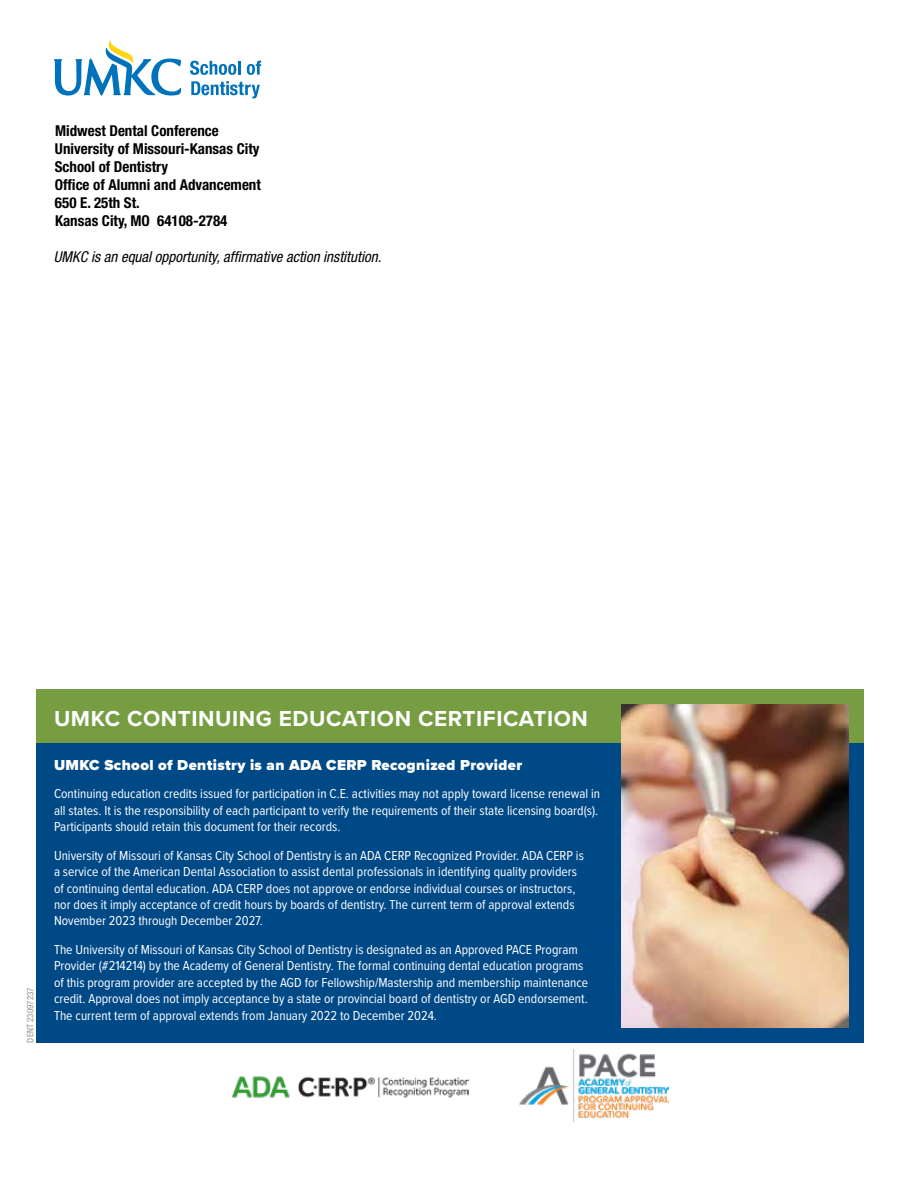
<style>
.page{position:relative;width:918px;height:1188px;background:#fff}
.page>*{position:absolute;margin:0;border:0;box-sizing:border-box;transform-origin:0 0}
.t1{font:700 22.5px "Proxima Nova";letter-spacing:.025em;color:#fff}
.t2{font:700 condensed 15px/18px "Helvetica Neue LT Pro";color:#000}
.t3{font:italic condensed 15px "Helvetica Neue LT Pro";color:#000}
.t4{font:900 15px "Proxima Nova";letter-spacing:.025em;color:#fff}
.t5{font:13.5px/16.5px "Proxima Nova Cond";color:#fff}
.t6{font:condensed 9px "Helvetica Neue LT Pro";color:#939598}
</style>
<div class="page">
<div style="left:37px;top:689px;width:827px;height:353px;background:#004987"></div>
<div style="left:37px;top:689px;width:827px;height:53px;background:#769d42"></div>
<svg style="left:190px;top:61px;width:46px;height:14px"></svg>
<hr style="left:238px;top:61px;width:3px;height:14px;background:#0072bc">
<svg style="left:247px;top:61px;width:14px;height:14px"></svg>
<svg style="left:191px;top:81px;width:69px;height:17px"></svg>
<svg style="left:54px;top:40px;width:127px;height:56px"></svg>
<img style="left:621px;top:704px;width:228px;height:323px">
<img style="left:232px;top:1076px;width:237px;height:22px">
<img style="left:519px;top:1049px;width:149px;height:72px">
<p class="t2" style="left:55px;top:122px;width:208px">Midwest Dental Conference<br>University of Missouri-Kansas City<br>School of Dentistry<br>Office of Alumni and Advancement<br>650 E. 25th St.<br>Kansas City, MO 64108-2784</p>
<p class="t3" style="left:54px;top:248px;width:329px">UMKC is an equal opportunity, affirmative action institution.</p>
<p class="t6" style="left:25px;top:1042px;width:57px;rotate:-90deg">DENT 23097237</p>
<h1 class="t1" style="left:54px;top:702px;width:536px">UMKC CONTINUING EDUCATION CERTIFICATION</h1>
<p class="t4" style="left:54px;top:753px;width:470px">UMKC School of Dentistry is an ADA CERP Recognized Provider</p>
<p class="t5" style="left:54px;top:785px;width:548px">Continuing education credits issued for participation in C.E. activities may not apply toward license renewal in all states. It is the responsibility of each participant to verify the requirements of their state licensing board(s).<br>Participants should retain this document for their records.</p>
<p class="t5" style="left:54px;top:846px;width:531px">University of Missouri of Kansas City School of Dentistry is an ADA CERP Recognized Provider. ADA CERP is a service of the American Dental Association to assist dental professionals in identifying quality providers of continuing dental education. ADA CERP does not approve or endorse individual courses or instructors, nor does it imply acceptance of credit hours by boards of dentistry. The current term of approval extends November 2023 through December 2027.</p>
<p class="t5" style="left:54px;top:941px;width:536px">The University of Missouri of Kansas City School of Dentistry is designated as an Approved PACE Program Provider (#214214) by the Academy of General Dentistry. The formal continuing dental education programs of this program provider are accepted by the AGD for Fellowship/Mastership and membership maintenance credit. Approval does not imply acceptance by a state or provincial board of dentistry or AGD endorsement.<br>The current term of approval extends from January 2022 to December 2024.</p>
</div>
